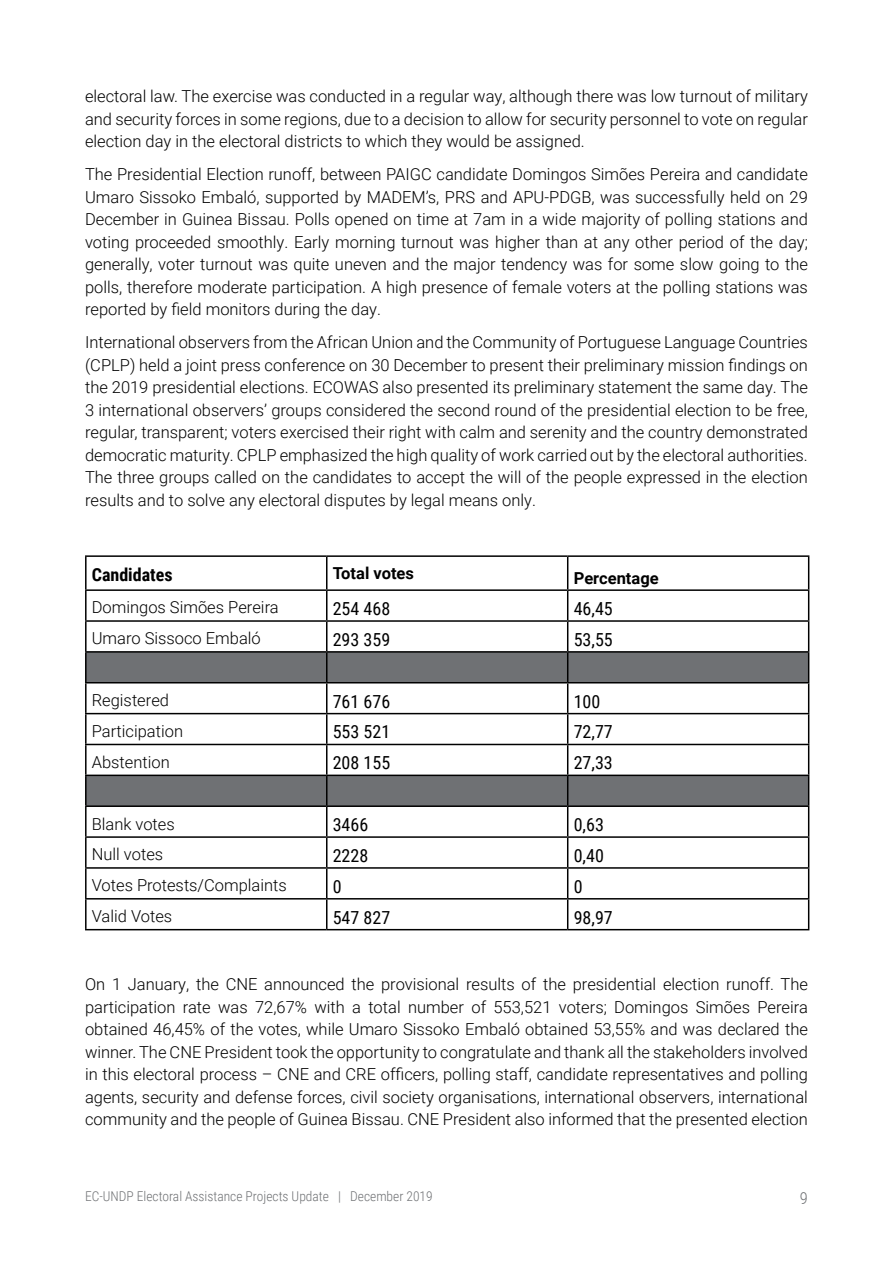
<style>
.page{position:relative;width:893px;height:1263px;background:#fff}
.page>*{position:absolute;margin:0;border:0;box-sizing:border-box;transform-origin:0 0}
.t1{font:18px "Roboto Condensed";color:#000}
.t2{font:700 18px "Roboto Condensed";color:#000}
.t3{font:300 16.5px/22.5px "Roboto";color:#000;text-align:justify}
.t4{font:700 16.5px "Roboto";color:#000}
.t5{font:300 16.5px "Roboto Condensed";color:#6f7174}
.t6{font:300 13.5px "Roboto Condensed";color:#6f7174}
</style>
<div class="page">
<svg style="left:87px;top:653px;width:721px;height:152px"></svg>
<hr style="left:85px;top:555px;width:242px;height:2px;background:#000">
<hr style="left:85px;top:557px;width:2px;height:32px;background:#000">
<hr style="left:327px;top:555px;width:241px;height:2px;background:#000">
<hr style="left:326px;top:557px;width:1px;height:32px;background:#000">
<hr style="left:568px;top:555px;width:241px;height:2px;background:#000">
<hr style="left:567px;top:557px;width:1px;height:32px;background:#000">
<hr style="left:808px;top:557px;width:1px;height:32px;background:#000">
<hr style="left:85px;top:589px;width:242px;height:2px;background:#000">
<hr style="left:85px;top:591px;width:2px;height:29px;background:#000">
<hr style="left:327px;top:589px;width:241px;height:2px;background:#000">
<hr style="left:568px;top:589px;width:241px;height:2px;background:#000">
<hr style="left:85px;top:620px;width:242px;height:2px;background:#000">
<hr style="left:85px;top:622px;width:2px;height:29px;background:#000">
<hr style="left:327px;top:620px;width:241px;height:2px;background:#000">
<hr style="left:568px;top:620px;width:241px;height:2px;background:#000">
<hr style="left:85px;top:651px;width:242px;height:2px;background:#000">
<hr style="left:85px;top:653px;width:2px;height:29px;background:#000">
<hr style="left:327px;top:651px;width:241px;height:2px;background:#000">
<svg style="left:326px;top:591px;width:1px;height:91px"></svg>
<hr style="left:568px;top:651px;width:241px;height:2px;background:#000">
<svg style="left:567px;top:591px;width:1px;height:91px"></svg>
<svg style="left:808px;top:591px;width:1px;height:91px"></svg>
<hr style="left:85px;top:682px;width:242px;height:1px;background:#000">
<hr style="left:85px;top:683px;width:2px;height:30px;background:#000">
<hr style="left:327px;top:682px;width:241px;height:1px;background:#000">
<hr style="left:326px;top:683px;width:1px;height:30px;background:#000">
<hr style="left:568px;top:682px;width:241px;height:1px;background:#000">
<hr style="left:567px;top:683px;width:1px;height:30px;background:#000">
<hr style="left:808px;top:683px;width:1px;height:30px;background:#000">
<hr style="left:85px;top:713px;width:242px;height:1px;background:#000">
<hr style="left:85px;top:714px;width:2px;height:30px;background:#000">
<hr style="left:327px;top:713px;width:241px;height:1px;background:#000">
<hr style="left:326px;top:714px;width:1px;height:30px;background:#000">
<hr style="left:568px;top:713px;width:241px;height:1px;background:#000">
<hr style="left:567px;top:714px;width:1px;height:30px;background:#000">
<hr style="left:808px;top:714px;width:1px;height:30px;background:#000">
<hr style="left:85px;top:744px;width:242px;height:1px;background:#000">
<hr style="left:85px;top:745px;width:2px;height:30px;background:#000">
<hr style="left:327px;top:744px;width:241px;height:1px;background:#000">
<hr style="left:326px;top:745px;width:1px;height:30px;background:#000">
<hr style="left:568px;top:744px;width:241px;height:1px;background:#000">
<hr style="left:567px;top:745px;width:1px;height:30px;background:#000">
<hr style="left:808px;top:745px;width:1px;height:30px;background:#000">
<hr style="left:85px;top:775px;width:242px;height:1px;background:#000">
<hr style="left:85px;top:776px;width:2px;height:29px;background:#000">
<hr style="left:327px;top:775px;width:241px;height:1px;background:#000">
<hr style="left:568px;top:775px;width:241px;height:1px;background:#000">
<hr style="left:85px;top:805px;width:242px;height:2px;background:#000">
<hr style="left:85px;top:807px;width:2px;height:29px;background:#000">
<hr style="left:327px;top:805px;width:241px;height:2px;background:#000">
<hr style="left:568px;top:805px;width:241px;height:2px;background:#000">
<hr style="left:85px;top:836px;width:242px;height:2px;background:#000">
<hr style="left:85px;top:838px;width:2px;height:29px;background:#000">
<hr style="left:327px;top:836px;width:241px;height:2px;background:#000">
<hr style="left:568px;top:836px;width:241px;height:2px;background:#000">
<hr style="left:85px;top:867px;width:242px;height:2px;background:#000">
<hr style="left:85px;top:869px;width:2px;height:29px;background:#000">
<hr style="left:327px;top:867px;width:241px;height:2px;background:#000">
<svg style="left:326px;top:776px;width:1px;height:122px"></svg>
<hr style="left:568px;top:867px;width:241px;height:2px;background:#000">
<svg style="left:567px;top:776px;width:1px;height:122px"></svg>
<svg style="left:808px;top:776px;width:1px;height:122px"></svg>
<hr style="left:85px;top:898px;width:242px;height:1px;background:#000">
<hr style="left:85px;top:899px;width:2px;height:30px;background:#000">
<hr style="left:327px;top:898px;width:241px;height:1px;background:#000">
<hr style="left:326px;top:899px;width:1px;height:30px;background:#000">
<hr style="left:568px;top:898px;width:241px;height:1px;background:#000">
<hr style="left:567px;top:899px;width:1px;height:30px;background:#000">
<hr style="left:808px;top:899px;width:1px;height:30px;background:#000">
<hr style="left:85px;top:929px;width:242px;height:1px;background:#000">
<hr style="left:327px;top:929px;width:241px;height:1px;background:#000">
<hr style="left:568px;top:929px;width:241px;height:1px;background:#000">
<p class="t3" style="left:85px;top:85px;width:724px">electoral law. The exercise was conducted in a regular way, although there was low turnout of military and security forces in some regions, due to a decision to allow for security personnel to vote on regular election day in the electoral districts to which they would be assigned.</p>
<p class="t3" style="left:85px;top:163px;width:724px">The Presidential Election runoff, between PAIGC candidate Domingos Simões Pereira and candidate Umaro Sissoko Embaló, supported by MADEM’s, PRS and APU-PDGB, was successfully held on 29<br>December in Guinea Bissau. Polls opened on time at 7am in a wide majority of polling stations and voting proceeded smoothly. Early morning turnout was higher than at any other period of the day; generally, voter turnout was quite uneven and the major tendency was for some slow going to the polls, therefore moderate participation. A high presence of female voters at the polling stations was reported by field monitors during the day.</p>
<p class="t3" style="left:85px;top:331px;width:724px">International observers from the African Union and the Community of Portuguese Language Countries (CPLP) held a joint press conference on 30 December to present their preliminary mission findings on the 2019 presidential elections. ECOWAS also presented its preliminary statement the same day. The 3 international observers’ groups considered the second round of the presidential election to be free, regular, transparent; voters exercised their right with calm and serenity and the country demonstrated democratic maturity. CPLP emphasized the high quality of work carried out by the electoral authorities.<br>The three groups called on the candidates to accept the will of the people expressed in the election results and to solve any electoral disputes by legal means only.</p>
<p class="t2" style="left:92px;top:562px;width:82px">Candidates</p>
<p class="t4" style="left:333px;top:562px;width:83px">Total votes</p>
<p class="t4" style="left:574px;top:567px;width:86px">Percentage</p>
<p class="t3" style="left:92px;top:596px;width:188px">Domingos Simões Pereira</p>
<p class="t1" style="left:333px;top:596px;width:59px">254 468</p>
<p class="t1" style="left:574px;top:596px;width:41px">46,45</p>
<p class="t3" style="left:92px;top:627px;width:171px">Umaro Sissoco Embaló</p>
<p class="t1" style="left:333px;top:627px;width:59px">293 359</p>
<p class="t1" style="left:574px;top:627px;width:41px">53,55</p>
<p class="t3" style="left:92px;top:688px;width:79px">Registered</p>
<p class="t1" style="left:333px;top:689px;width:59px">761 676</p>
<p class="t1" style="left:574px;top:689px;width:28px">100</p>
<p class="t3" style="left:92px;top:719px;width:93px">Participation</p>
<p class="t1" style="left:333px;top:719px;width:59px">553 521</p>
<p class="t1" style="left:574px;top:719px;width:41px">72,77</p>
<p class="t3" style="left:92px;top:750px;width:79px">Abstention</p>
<p class="t1" style="left:333px;top:750px;width:59px">208 155</p>
<p class="t1" style="left:574px;top:750px;width:41px">27,33</p>
<p class="t3" style="left:92px;top:812px;width:85px">Blank votes</p>
<p class="t1" style="left:333px;top:812px;width:37px">3466</p>
<p class="t1" style="left:574px;top:812px;width:32px">0,63</p>
<p class="t3" style="left:92px;top:843px;width:73px">Null votes</p>
<p class="t1" style="left:333px;top:843px;width:37px">2228</p>
<p class="t1" style="left:574px;top:843px;width:32px">0,40</p>
<p class="t3" style="left:92px;top:873px;width:197px">Votes Protests/Complaints</p>
<p class="t1" style="left:333px;top:874px;width:10px">0</p>
<p class="t1" style="left:574px;top:874px;width:10px">0</p>
<p class="t3" style="left:92px;top:904px;width:82px">Valid Votes</p>
<p class="t1" style="left:333px;top:905px;width:59px">547 827</p>
<p class="t1" style="left:574px;top:905px;width:41px">98,97</p>
<p class="t3" style="left:85px;top:973px;width:724px">On 1 January, the CNE announced the provisional results of the presidential election runoff. The participation rate was 72,67% with a total number of 553,521 voters; Domingos Simões Pereira obtained 46,45% of the votes, while Umaro Sissoko Embaló obtained 53,55% and was declared the winner. The CNE President took the opportunity to congratulate and thank all the stakeholders involved in this electoral process – CNE and CRE officers, polling staff, candidate representatives and polling agents, security and defense forces, civil society organisations, international observers, international community and the people of Guinea Bissau. CNE President also informed that the presented election</p>
<p class="t6" style="left:85px;top:1186px;width:349px">EC-UNDP Electoral Assistance Projects Update | December 2019</p>
<p class="t5" style="left:800px;top:1186px;width:10px">9</p>
</div>
